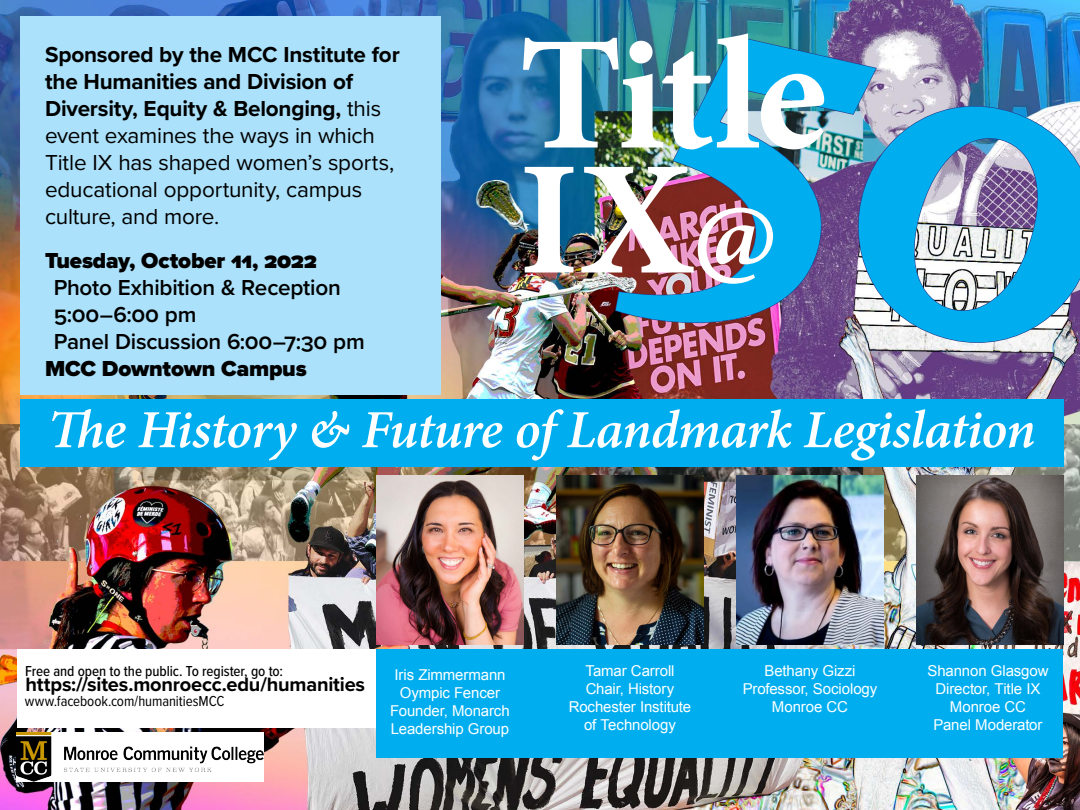
<style>
.page{position:relative;width:1080px;height:810px;background:#fff}
.page>*{position:absolute;margin:0;border:0;box-sizing:border-box;transform-origin:0 0}
.t1{font:700 162.5px/125px "Minion Pro";letter-spacing:-.03em;color:#fff}
.t2{font:700 112.5px "Minion Pro";color:#fff}
.t3{font:italic 600 53.75px "Minion Pro";letter-spacing:-.015em;color:#fff}
.t4{font:22.5px/27px "Proxima Nova";letter-spacing:-.01em;color:#000}
.t5{font:600 22.5px/27px "Proxima Nova";letter-spacing:-.01em;color:#000}
.t6{font:900 22.5px "Proxima Nova";letter-spacing:-.005em;color:#000}
.t7{font:700 20px "Proxima Nova";letter-spacing:-.01em;color:#000}
.t8{font:15px/18px "Arial";letter-spacing:-.01em;color:#fff;text-align:center}
.t9{font:500 15px "Proxima Nova Cond";letter-spacing:-.005em;color:#000}
.t10{font:15px "Proxima Nova Cond";letter-spacing:-.005em;color:#000}
.s1{font-weight:700}
</style>
<div class="page">
<img style="left:0;top:0;width:1080px;height:810px">
<div style="left:17px;top:650px;width:360px;height:78px;background:#fff"></div>
<div style="left:20px;top:399px;width:1043px;height:68px;background:#00aeef"></div>
<div style="left:20px;top:17px;width:421px;height:378px;background:#abe1fa"></div>
<div style="left:377px;top:649px;width:686px;height:109px;background:#00aeef"></div>
<img style="left:917px;top:475px;width:146px;height:169px">
<img style="left:557px;top:475px;width:146px;height:169px">
<img style="left:737px;top:475px;width:146px;height:169px">
<img style="left:377px;top:475px;width:146px;height:169px">
<img style="left:17px;top:733px;width:247px;height:49px">
<img style="left:614px;top:14px;width:466px;height:358px">
<h3 class="t4" style="left:45px;top:40px;width:356px"><span class="s1">Sponsored by the MCC Institute for the Humanities and Division of<br>Diversity, Equity &amp; Belonging,</span> this event examines the ways in which<br>Title IX has shaped women’s sports, educational opportunity, campus culture, and more.</h3>
<h3 class="t6" style="left:45px;top:243px;width:273px">Tuesday, October 11, 2022</h3>
<h3 class="t5" style="left:54px;top:273px;width:313px">Photo Exhibition &amp; Reception<br>5:00–6:00 pm<br>Panel Discussion 6:00–7:30 pm</h3>
<h3 class="t6" style="left:45px;top:351px;width:263px">MCC Downtown Campus</h3>
<h1 class="t1" style="left:518px;top:31px;width:310px">Title<br>IX</h1>
<h2 class="t2" style="left:691px;top:157px;width:88px">@</h2>
<h3 class="t3" style="left:48px;top:392px;width:989px">The History &amp; Future of Landmark Legislation</h3>
<p class="t9" style="left:25px;top:660px;width:259px">Free and open to the public. To register, go to:</p>
<h3 class="t7" style="left:25px;top:670px;width:341px">https://sites.monroecc.edu/humanities</h3>
<p class="t10" style="left:25px;top:690px;width:201px">www.facebook.com/humanitiesMCC</p>
<p class="t8" style="left:390px;top:666px;width:121px">Iris Zimmermann<br>Oympic Fencer<br>Founder, Monarch<br>Leadership Group</p>
<p class="t8" style="left:743px;top:662px;width:136px">Bethany Gizzi<br>Professor, Sociology<br>Monroe CC</p>
<p class="t8" style="left:928px;top:662px;width:122px">Shannon Glasgow<br>Director, Title IX<br>Monroe CC<br>Panel Moderator</p>
<p class="t8" style="left:569px;top:662px;width:124px">Tamar Carroll<br>Chair, History<br>Rochester Institute of Technology</p>
</div>
